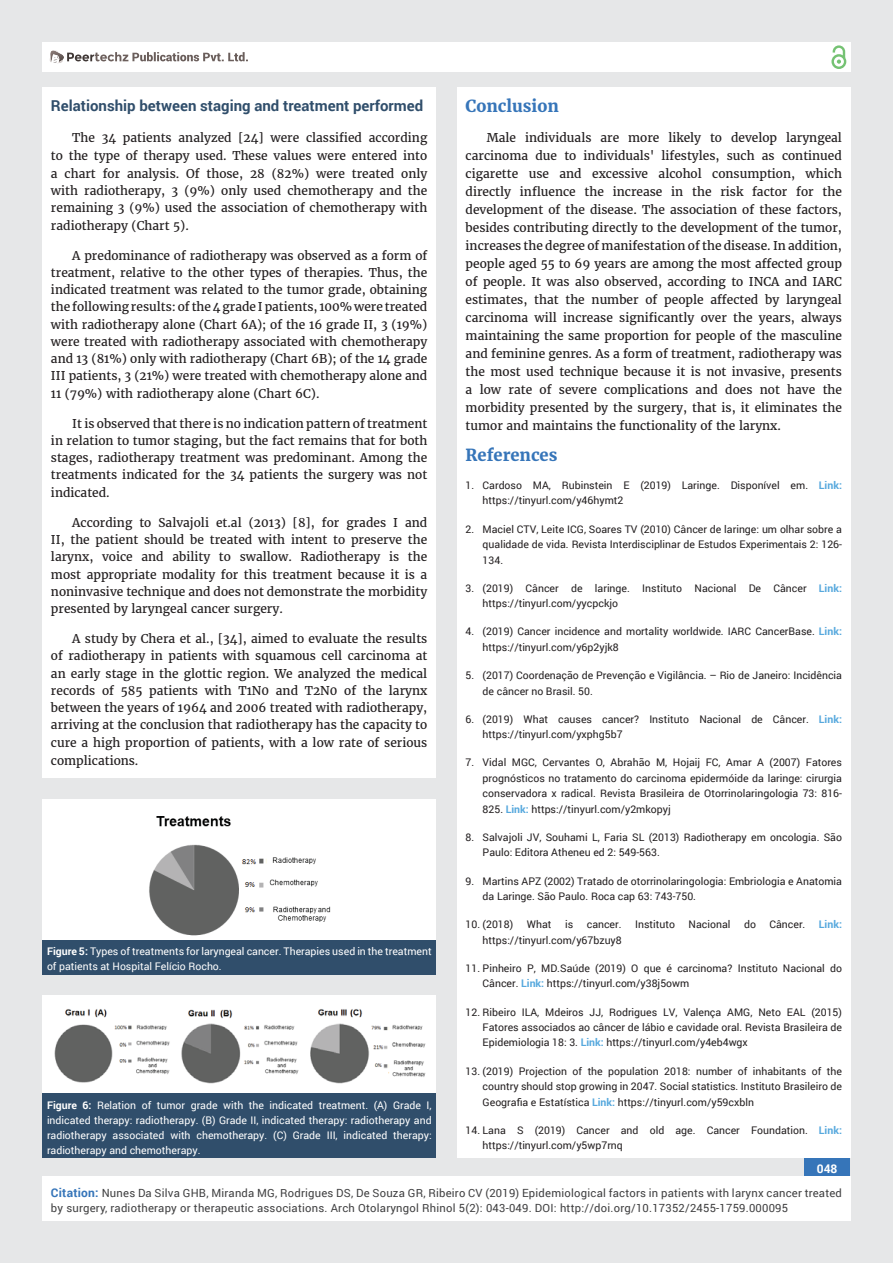
<style>
.page{position:relative;width:893px;height:1263px;background:#e6e7e8}
.page>*{position:absolute;margin:0;border:0;box-sizing:border-box;transform-origin:0 0}
.t1{font:700 16.5px "Merriweather";color:#3675b9}
.t2{font:700 15px "Roboto";color:#304e6b}
.t3{font:12px/17.2px "Merriweather";color:#231f20;text-align:justify}
.t4{font:700 12px "Roboto";color:#fff}
.t5{font:11.25px/15px "Roboto";letter-spacing:.02em;color:#404041}
.t6{font:10.5px/15.5px "Roboto";color:#231f20}
.t7{font:10.5px/15px "Roboto";color:#fff}
.t8{font:700 10.5px "Roboto";color:#56a8dd}
.s1{font-weight:700}
.s2{font-weight:700;color:#56a8dd}
.s3{font-weight:700;font-size:12px;color:#3675b9}
</style>
<div class="page">
<div style="left:42px;top:43px;width:808px;height:29px;background:#fff"></div>
<div style="left:831px;top:54px;width:15px;height:15px;border:2px solid #75c273;border-radius:50%"></div>
<svg style="left:831px;top:45px;width:15px;height:19px"></svg>
<div style="left:804px;top:1157px;width:46px;height:43px;background:#3675b9"></div>
<svg style="left:49px;top:50px;width:199px;height:14px"></svg>
<div style="left:42px;top:1176px;width:808px;height:44px;background:#fff"></div>
<div style="left:42px;top:87px;width:394px;height:691px;background:#fff"></div>
<div style="left:457px;top:87px;width:393px;height:1071px;background:#fff"></div>
<div style="left:43px;top:799px;width:393px;height:141px;background:#fff"></div>
<div style="left:43px;top:940px;width:393px;height:34px;background:#304e6b"></div>
<img style="left:149px;top:816px;width:182px;height:120px">
<div style="left:43px;top:996px;width:393px;height:97px;background:#fff"></div>
<div style="left:43px;top:1093px;width:393px;height:65px;background:#304e6b"></div>
<img style="left:54px;top:1009px;width:372px;height:75px">
<p class="t2" style="left:51px;top:96px;width:374px">Relationship between staging and treatment performed</p>
<p class="t3" style="left:51px;top:129px;width:378px;text-indent:21px">The 34 patients analyzed [24] were classified according to the type of therapy used. These values were entered into a chart for analysis. Of those, 28 (82%) were treated only with radiotherapy, 3 (9%) only used chemotherapy and the remaining 3 (9%) used the association of chemotherapy with radiotherapy (Chart 5).</p>
<p class="t3" style="left:51px;top:247px;width:378px;text-indent:21px">A predominance of radiotherapy was observed as a form of treatment, relative to the other types of therapies. Thus, the indicated treatment was related to the tumor grade, obtaining the following results: of the 4 grade I patients, 100% were treated with radiotherapy alone (Chart 6A); of the 16 grade II, 3 (19%) were treated with radiotherapy associated with chemotherapy and 13 (81%) only with radiotherapy (Chart 6B); of the 14 grade III patients, 3 (21%) were treated with chemotherapy alone and 11 (79%) with radiotherapy alone (Chart 6C).</p>
<p class="t3" style="left:51px;top:415px;width:378px;text-indent:21px">It is observed that there is no indication pattern of treatment in relation to tumor staging, but the fact remains that for both stages, radiotherapy treatment was predominant. Among the treatments indicated for the 34 patients the surgery was not indicated.</p>
<p class="t3" style="left:51px;top:514px;width:378px;text-indent:21px">According to Salvajoli et.al (2013) [8], for grades I and II, the patient should be treated with intent to preserve the larynx, voice and ability to swallow. Radiotherapy is the most appropriate modality for this treatment because it is a noninvasive technique and does not demonstrate the morbidity presented by laryngeal cancer surgery.</p>
<p class="t3" style="left:51px;top:630px;width:378px;text-indent:21px">A study by Chera et al., [34], aimed to evaluate the results of radiotherapy in patients with squamous cell carcinoma at an early stage in the glottic region. We analyzed the medical records of 585 patients with T1N0 and T2N0 of the larynx between the years of 1964 and 2006 treated with radiotherapy, arriving at the conclusion that radiotherapy has the capacity to cure a high proportion of patients, with a low rate of serious complications.</p>
<p class="t7" style="left:47px;top:943px;width:386px"><span class="s1">Figure 5:</span> Types of treatments for laryngeal cancer. Therapies used in the treatment of patients at Hospital Felício Rocho.</p>
<p class="t7" style="left:47px;top:1097px;width:386px;text-align:justify"><span class="s1">Figure 6:</span> Relation of tumor grade with the indicated treatment. (A) Grade I, indicated therapy: radiotherapy. (B) Grade II, indicated therapy: radiotherapy and radiotherapy associated with chemotherapy. (C) Grade III, indicated therapy: radiotherapy and chemotherapy.</p>
<h1 class="t1" style="left:466px;top:96px;width:95px">Conclusion</h1>
<p class="t3" style="left:466px;top:129px;width:378px;line-height:18px;text-indent:21px">Male individuals are more likely to develop laryngeal carcinoma due to individuals' lifestyles, such as continued cigarette use and excessive alcohol consumption, which directly influence the increase in the risk factor for the development of the disease. The association of these factors, besides contributing directly to the development of the tumor, increases the degree of manifestation of the disease. In addition, people aged 55 to 69 years are among the most affected group of people. It was also observed, according to INCA and IARC estimates, that the number of people affected by laryngeal carcinoma will increase significantly over the years, always maintaining the same proportion for people of the masculine and feminine genres. As a form of treatment, radiotherapy was the most used technique because it is not invasive, presents a low rate of severe complications and does not have the morbidity presented by the surgery, that is, it eliminates the tumor and maintains the functionality of the larynx.</p>
<h1 class="t1" style="left:466px;top:445px;width:93px">References</h1>
<p class="t6" style="left:483px;top:477px;width:361px;text-indent:-17px">1. Cardoso MA, Rubinstein E (2019) Laringe. Disponível em. <span class="s2">Link: </span>https://tinyurl.com/y46hymt2</p>
<p class="t6" style="left:483px;top:521px;width:361px;text-align:justify;text-indent:-17px">2. Maciel CTV, Leite ICG, Soares TV (2010) Câncer de laringe: um olhar sobre a qualidade de vida. Revista Interdisciplinar de Estudos Experimentais 2: 126- 134.</p>
<p class="t6" style="left:483px;top:580px;width:361px;text-indent:-17px">3. (2019) Câncer de laringe. Instituto Nacional De Câncer <span class="s2">Link: </span>https://tinyurl.com/yycpckjo</p>
<p class="t6" style="left:483px;top:624px;width:361px;text-indent:-17px">4. (2019) Cancer incidence and mortality worldwide. IARC CancerBase. <span class="s2">Link: </span>https://tinyurl.com/y6p2yjk8</p>
<p class="t6" style="left:483px;top:667px;width:361px;text-indent:-17px">5. (2017) Coordenação de Prevenção e Vigilância. – Rio de Janeiro: Incidência de câncer no Brasil. 50.</p>
<p class="t6" style="left:483px;top:711px;width:361px;text-indent:-17px">6. (2019) What causes cancer? Instituto Nacional de Câncer. <span class="s2">Link: </span>https://tinyurl.com/yxphg5b7</p>
<p class="t6" style="left:483px;top:755px;width:361px;text-align:justify;text-indent:-17px">7. Vidal MGC, Cervantes O, Abrahão M, Hojaij FC, Amar A (2007) Fatores prognósticos no tratamento do carcinoma epidermóide da laringe: cirurgia conservadora x radical. Revista Brasileira de Otorrinolaringologia 73: 816- 825. <span class="s2">Link:</span> https://tinyurl.com/y2mkopyj</p>
<p class="t6" style="left:483px;top:829px;width:361px;text-indent:-17px">8. Salvajoli JV, Souhami L, Faria SL (2013) Radiotherapy em oncologia. São<br>Paulo: Editora Atheneu ed 2: 549-563.</p>
<p class="t6" style="left:483px;top:873px;width:361px;text-indent:-17px">9. Martins APZ (2002) Tratado de otorrinolaringologia: Embriologia e Anatomia da Laringe. São Paulo. Roca cap 63: 743-750.</p>
<p class="t6" style="left:466px;top:916px;width:49px">10. (2018)</p>
<p class="t6" style="left:527px;top:916px;width:26px">What</p>
<p class="t6" style="left:565px;top:916px;width:10px">is</p>
<p class="t6" style="left:587px;top:916px;width:36px">cancer.</p>
<p class="t6" style="left:635px;top:916px;width:41px">Instituto</p>
<p class="t6" style="left:689px;top:916px;width:43px">Nacional</p>
<p class="t6" style="left:744px;top:916px;width:13px">do</p>
<p class="t6" style="left:769px;top:916px;width:37px">Câncer.</p>
<p class="t8" style="left:819px;top:917px;width:25px">Link:</p>
<p class="t6" style="left:483px;top:932px;width:141px">https://tinyurl.com/y67bzuy8</p>
<p class="t6" style="left:483px;top:960px;width:361px;text-indent:-17px">11. Pinheiro P, MD.Saúde (2019) O que é carcinoma? Instituto Nacional do<br>Câncer. <span class="s2">Link:</span> https://tinyurl.com/y38j5owm</p>
<p class="t6" style="left:483px;top:1004px;width:361px;text-align:justify;text-indent:-17px">12. Ribeiro ILA, Mdeiros JJ, Rodrigues LV, Valença AMG, Neto EAL (2015)<br>Fatores associados ao câncer de lábio e cavidade oral. Revista Brasileira de Epidemiologia 18: 3. <span class="s2">Link:</span> https://tinyurl.com/y4eb4wgx</p>
<p class="t6" style="left:483px;top:1063px;width:361px;text-align:justify;text-indent:-17px">13. (2019) Projection of the population 2018: number of inhabitants of the country should stop growing in 2047. Social statistics. Instituto Brasileiro de Geografia e Estatística <span class="s2">Link:</span> https://tinyurl.com/y59cxbln</p>
<p class="t6" style="left:483px;top:1122px;width:361px;text-indent:-17px">14. Lana S (2019) Cancer and old age. Cancer Foundation. <span class="s2">Link: </span>https://tinyurl.com/y5wp7rnq</p>
<p class="t4" style="left:817px;top:1161px;width:22px">048</p>
<p class="t5" style="left:51px;top:1185px;width:792px"><span class="s3">Citation:</span> Nunes Da Silva GHB, Miranda MG, Rodrigues DS, De Souza GR, Ribeiro CV (2019) Epidemiological factors in patients with larynx cancer treated by surgery, radiotherapy or therapeutic associations. Arch Otolaryngol Rhinol 5(2): 043-049. DOI: http://doi.org/10.17352/2455-1759.000095</p>
</div>
